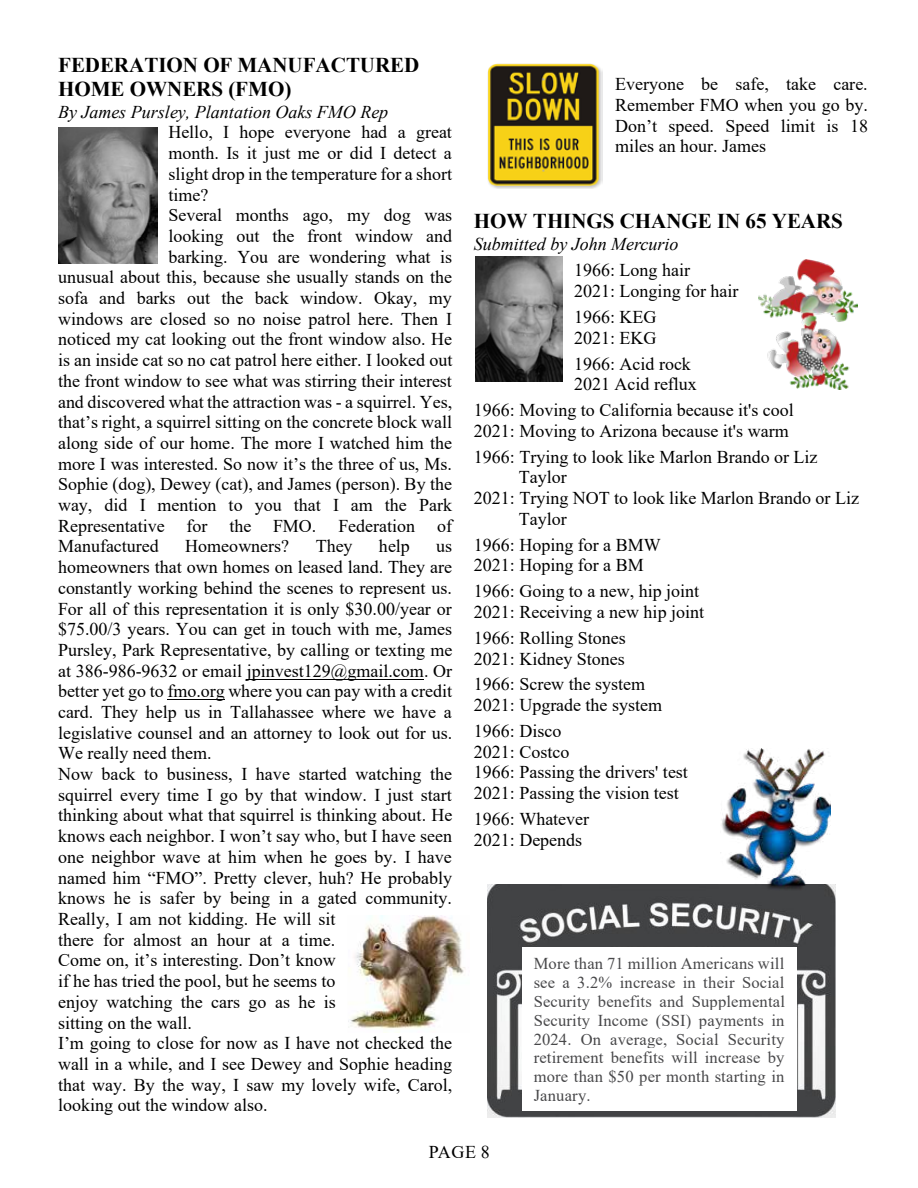
<style>
.page{position:relative;width:918px;height:1188px;background:#fff}
.page>*{position:absolute;margin:0;border:0;box-sizing:border-box;transform-origin:0 0}
.t1{font:700 21px/24.2px "Times New Roman";color:#000}
.t2{font:18px/20.7px "Times New Roman";color:#000}
.t3{font:italic 18px "Times New Roman";color:#000}
.t4{font:16.5px/18.9px "Times New Roman";letter-spacing:.01em;color:#48484a;text-align:justify}
</style>
<div class="page">
<hr style="left:247px;top:679px;width:177px;height:1px;background:#000">
<hr style="left:167px;top:699px;width:58px;height:1px;background:#000">
<img style="left:58px;top:127px;width:100px;height:137px">
<img style="left:348px;top:915px;width:117px;height:118px">
<img style="left:488px;top:64px;width:115px;height:124px">
<img style="left:475px;top:257px;width:87px;height:125px">
<img style="left:758px;top:259px;width:99px;height:130px">
<img style="left:487px;top:884px;width:349px;height:233px">
<div style="left:522px;top:947px;width:274px;height:164px;background:#fff"></div>
<img style="left:721px;top:749px;width:110px;height:142px">
<p class="t1" style="left:58px;top:53px;width:363px">FEDERATION OF MANUFACTURED<br>HOME OWNERS (FMO)</p>
<p class="t3" style="left:58px;top:99px;width:332px">By James Pursley, Plantation Oaks FMO Rep</p>
<p class="t2" style="left:168px;top:121px;width:285px">Hello, I hope everyone had a great</p>
<p class="t2" style="left:168px;top:142px;width:285px">month. Is it just me or did I detect a</p>
<p class="t2" style="left:168px;top:163px;width:285px">slight drop in the temperature for a short</p>
<p class="t2" style="left:168px;top:184px;width:42px">time?</p>
<p class="t2" style="left:168px;top:204px;width:285px">Several months ago, my dog was</p>
<p class="t2" style="left:168px;top:225px;width:285px">looking out the front window and</p>
<p class="t2" style="left:168px;top:246px;width:285px">barking. You are wondering what is</p>
<p class="t2" style="left:58px;top:266px;width:396px">unusual about this, because she usually stands on the</p>
<p class="t2" style="left:58px;top:287px;width:395px">sofa and barks out the back window. Okay, my</p>
<p class="t2" style="left:58px;top:308px;width:395px">windows are closed so no noise patrol here. Then I</p>
<p class="t2" style="left:58px;top:328px;width:396px">noticed my cat looking out the front window also. He</p>
<p class="t2" style="left:58px;top:349px;width:396px">is an inside cat so no cat patrol here either. I looked out</p>
<p class="t2" style="left:58px;top:370px;width:395px">the front window to see what was stirring their interest</p>
<p class="t2" style="left:58px;top:391px;width:396px">and discovered what the attraction was - a squirrel. Yes,</p>
<p class="t2" style="left:58px;top:411px;width:396px">that’s right, a squirrel sitting on the concrete block wall</p>
<p class="t2" style="left:58px;top:432px;width:396px">along side of our home. The more I watched him the</p>
<p class="t2" style="left:58px;top:453px;width:395px">more I was interested. So now it’s the three of us, Ms.</p>
<p class="t2" style="left:58px;top:473px;width:396px">Sophie (dog), Dewey (cat), and James (person). By the</p>
<p class="t2" style="left:58px;top:494px;width:395px">way, did I mention to you that I am the Park</p>
<p class="t2" style="left:58px;top:515px;width:396px">Representative for the FMO. Federation of</p>
<p class="t2" style="left:58px;top:535px;width:102px">Manufactured</p>
<p class="t2" style="left:185px;top:535px;width:106px">Homeowners?</p>
<p class="t2" style="left:316px;top:535px;width:38px">They</p>
<p class="t2" style="left:379px;top:535px;width:33px">help</p>
<p class="t2" style="left:58px;top:535px;width:396px;text-indent:378px">us homeowners that own homes on leased land. They are constantly working behind the scenes to represent us.<br>For all of this representation it is only $30.00/year or $75.00/3 years. You can get in touch with me, James Pursley, Park Representative, by calling or texting me at 386-986-9632 or email jpinvest129@gmail.com. Or better yet go to fmo.org where you can pay with a credit card. They help us in Tallahassee where we have a legislative counsel and an attorney to look out for us.<br>We really need them.<br>Now back to business, I have started watching the squirrel every time I go by that window. I just start thinking about what that squirrel is thinking about. He knows each neighbor. I won’t say who, but I have seen one neighbor wave at him when he goes by. I have named him “FMO”. Pretty clever, huh? He probably knows he is safer by being in a gated community.<br>Really, I am not kidding. He will sit<br>there for almost an hour at a time.<br>Come on, it’s interesting. Don’t know<br>if he has tried the pool, but he seems to<br>enjoy watching the cars go as he is<br>sitting on the wall.<br>I’m going to close for now as I have not checked the wall in a while, and I see Dewey and Sophie heading that way. By the way, I saw my lovely wife, Carol, looking out the window also.</p>
<p class="t2" style="left:615px;top:73px;width:254px;text-align:justify">Everyone be safe, take care.<br>Remember FMO when you go by.<br>Don’t speed. Speed limit is 18 miles an hour. James</p>
<p class="t1" style="left:474px;top:209px;width:371px">HOW THINGS CHANGE IN 65 YEARS</p>
<p class="t3" style="left:474px;top:231px;width:206px">Submitted by John Mercurio</p>
<p class="t2" style="left:574px;top:260px;width:166px">1966: Long hair<br>2021: Longing for hair</p>
<p class="t2" style="left:574px;top:306px;width:84px">1966: KEG<br>2021: EKG</p>
<p class="t2" style="left:574px;top:353px;width:124px">1966: Acid rock<br>2021 Acid reflux</p>
<p class="t2" style="left:474px;top:399px;width:322px">1966: Moving to California because it's cool<br>2021: Moving to Arizona because it's warm</p>
<p class="t2" style="left:474px;top:446px;width:345px">1966: Trying to look like Marlon Brando or Liz</p>
<p class="t2" style="left:519px;top:467px;width:49px">Taylor</p>
<p class="t2" style="left:474px;top:487px;width:387px">2021: Trying NOT to look like Marlon Brando or Liz</p>
<p class="t2" style="left:519px;top:508px;width:49px">Taylor</p>
<p class="t2" style="left:474px;top:534px;width:188px">1966: Hoping for a BMW<br>2021: Hoping for a BM</p>
<p class="t2" style="left:474px;top:580px;width:232px">1966: Going to a new, hip joint<br>2021: Receiving a new hip joint</p>
<p class="t2" style="left:474px;top:627px;width:154px">1966: Rolling Stones<br>2021: Kidney Stones</p>
<p class="t2" style="left:474px;top:673px;width:190px">1966: Screw the system<br>2021: Upgrade the system</p>
<p class="t2" style="left:474px;top:720px;width:216px">1966: Disco<br>2021: Costco<br>1966: Passing the drivers' test<br>2021: Passing the vision test</p>
<p class="t2" style="left:474px;top:808px;width:117px">1966: Whatever<br>2021: Depends</p>
<p class="t4" style="left:534px;top:953px;width:253px">More than 71 million Americans will see a 3.2% increase in their Social Security benefits and Supplemental Security Income (SSI) payments in 2024. On average, Social Security retirement benefits will increase by more than $50 per month starting in January.</p>
<p class="t2" style="left:429px;top:1141px;width:63px">PAGE 8</p>
</div>
